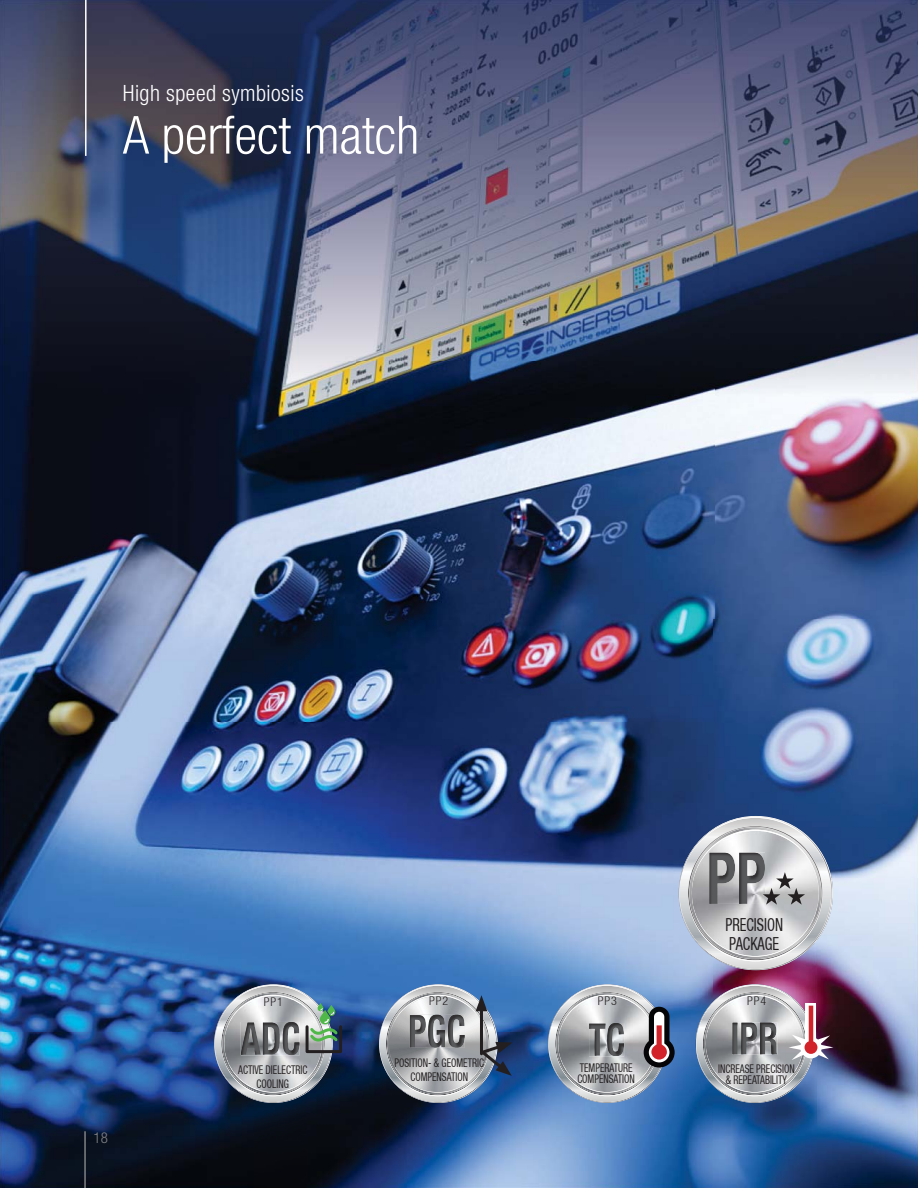
<style>
.page{position:relative;width:918px;height:1188px;background:#fff}
.page>*{position:absolute;margin:0;border:0;box-sizing:border-box;transform-origin:0 0}
.t1{font:300 condensed 52.5px "Helvetica Neue LT Std";color:#fff}
.t2{font:300 condensed 22.5px "Helvetica Neue LT Std";letter-spacing:.02em;color:#fff}
.t3{font:condensed 18px/18.6px "Helvetica Neue LT";color:#231f20;scale:.8 1}
.t4{font:300 condensed 15px "Helvetica Neue LT Std";color:#808285}
.t5{font:condensed 12px/11.2px "Helvetica Neue LT";color:#231f20;text-align:center;scale:.8 1}
.t6{font:300 condensed 12px "Helvetica Neue LT";letter-spacing:.08em;color:#231f20}
</style>
<div class="page">
<img style="left:0;top:0;width:714px;height:1033px">
<img style="left:714px;top:0;width:204px;height:878px">
<img style="left:817px;top:878px;width:101px;height:310px">
<img style="left:714px;top:970px;width:103px;height:15px">
<img style="left:0;top:1033px;width:254px;height:155px">
<img style="left:306px;top:1033px;width:102px;height:155px">
<img style="left:459px;top:1033px;width:255px;height:155px">
<img style="left:765px;top:1096px;width:52px;height:92px">
<img style="left:254px;top:1096px;width:52px;height:92px">
<img style="left:408px;top:1102px;width:51px;height:86px">
<img style="left:714px;top:1096px;width:51px;height:92px">
<hr style="left:85px;top:0;width:2px;height:156px;background:#fff">
<svg style="left:679px;top:816px;width:154px;height:154px;background:#acb0bc"></svg>
<svg style="left:549px;top:985px;width:126px;height:111px;background:#9ca4b2"></svg>
<svg style="left:379px;top:985px;width:133px;height:117px;background:#8694a6"></svg>
<svg style="left:696px;top:985px;width:137px;height:111px;background:#9d9baa"></svg>
<hr style="left:809px;top:1006px;width:4px;height:43px;background:#d2232a">
<div style="left:805px;top:1041px;width:12px;height:13px;background:#d2232a;border-radius:50%"></div>
<hr style="left:84px;top:1132px;width:2px;height:56px;background:#808285">
<div style="left:306px;top:1025px;width:36px;height:28px;border:3px solid #231f20"></div>
<svg style="left:215px;top:985px;width:124px;height:111px;background:#8f9aa3"></svg>
<h2 class="t2" style="left:123px;top:85px;width:182px">High speed symbiosis</h2>
<h1 class="t1" style="left:123px;top:116px;width:298px">A perfect match</h1>
<p class="t4" style="left:94px;top:1133px;width:16px">18</p>
<p class="t6" style="left:264px;top:995px;width:21px">PP1</p>
<p class="t5" style="left:238px;top:1062px;width:88px;line-height:14.2px">ACTIVE DIELECTRIC<br>COOLING</p>
<h3 class="t3" style="left:725px;top:915px;width:74px">PRECISION<br>PACKAGE</h3>
<p class="t6" style="left:429px;top:994px;width:21px">PP2</p>
<p class="t6" style="left:598px;top:994px;width:21px">PP3</p>
<p class="t6" style="left:747px;top:994px;width:21px">PP4</p>
<p class="t5" style="left:394px;top:1055px;width:114px;line-height:14.2px">POSITION- &amp; GEOMETRIC<br>COMPENSATION</p>
<p class="t5" style="left:718px;top:1063px;width:97px">INCREASE PRECISION &amp; REPEATABILITY</p>
<p class="t5" style="left:577px;top:1062px;width:74px;text-align:left">TEMPERATURE<br>COMPENSATION</p>
</div>
